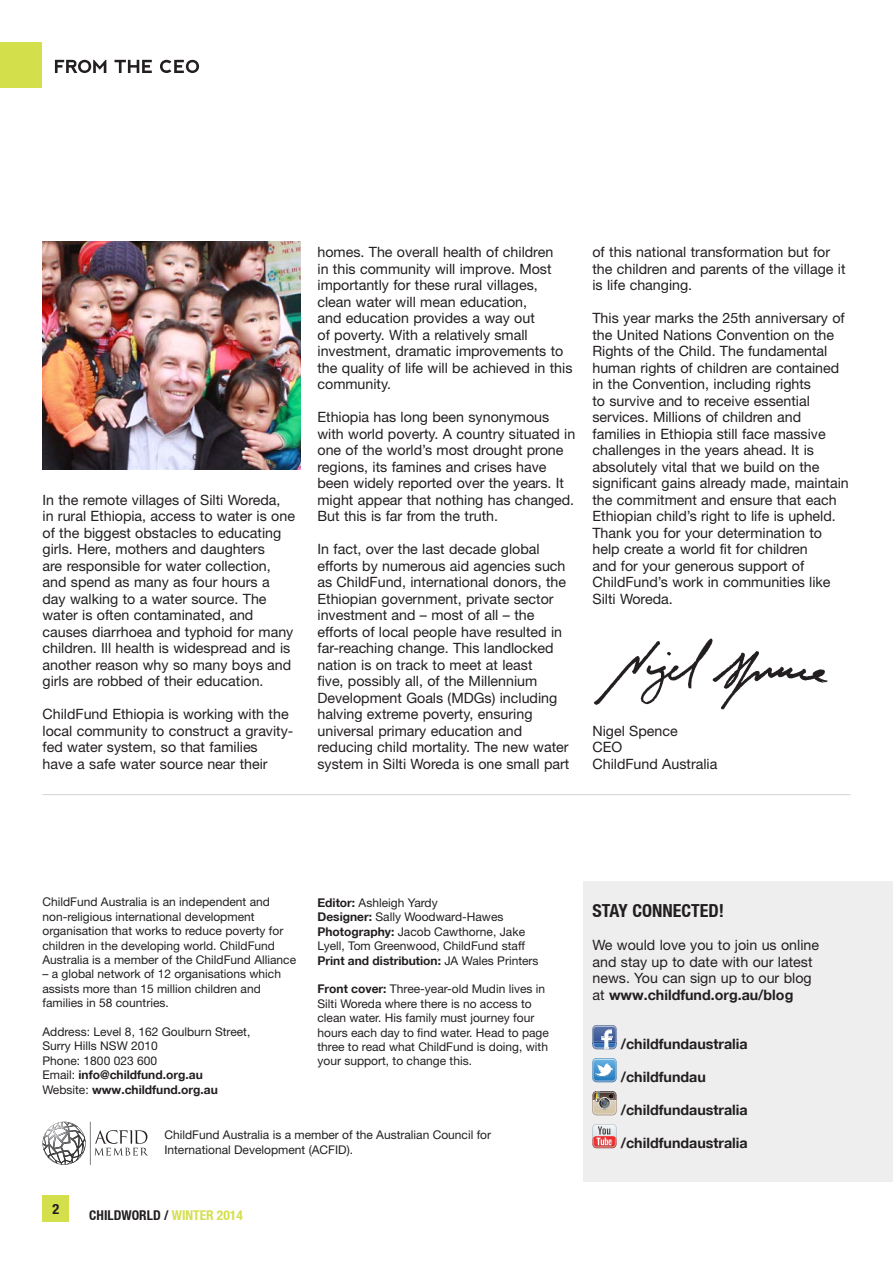
<style>
.page{position:relative;width:893px;height:1263px;background:#fff}
.page>*{position:absolute;margin:0;border:0;box-sizing:border-box;transform-origin:0 0}
.body_copy_white{font:700 condensed 18px "Helvetica Neue";color:#231f20}
.body_copy_black{font:14.25px/16.5px "Helvetica Neue";color:#231f20}
.body_copy_black-2{font:700 14.25px "Helvetica Neue";color:#231f20}
.body_copy_black-3{font:700 condensed 14.25px "Helvetica Neue";color:#231f20}
.t1{font:700 condensed 13.5px "Helvetica Neue";color:#231f20}
.t2{font:12px/14.4px "Helvetica Neue";color:#231f20}
.t3{font:700 12px "Helvetica Neue";color:#231f20}
.s1{font-weight:700}
.s2{font-weight:400}
.s3{color:#d4df4c}
</style>
<div class="page">
<div style="left:43px;top:1195px;width:26px;height:26px;background:#d4df4c"></div>
<div style="left:584px;top:882px;width:309px;height:300px;background:#eeeeef"></div>
<hr style="left:90px;top:1122px;width:1px;height:43px;background:#808285">
<svg style="left:95px;top:1130px;width:53px;height:25px"></svg>
<svg style="left:43px;top:1122px;width:43px;height:43px"></svg>
<img style="left:593px;top:638px;width:235px;height:72px">
<img style="left:43px;top:242px;width:257px;height:227px">
<hr style="left:43px;top:794px;width:807px;height:1px;background:#d1d2d4">
<svg style="left:592px;top:1025px;width:25px;height:24px"></svg>
<img style="left:593px;top:1026px;width:23px;height:4px">
<svg style="left:592px;top:1058px;width:24px;height:24px"></svg>
<svg style="left:592px;top:1091px;width:24px;height:24px"></svg>
<svg style="left:592px;top:1124px;width:24px;height:24px"></svg>
<svg style="left:55px;top:60px;width:144px;height:13px"></svg>
<div style="left:0;top:42px;width:41px;height:46px;background:#d4df4c"></div>
<p class="body_copy_black" style="left:43px;top:491px;width:254px">In the remote villages of Silti Woreda, in rural Ethiopia, access to water is one of the biggest obstacles to educating girls. Here, mothers and daughters<br>are responsible for water collection, and spend as many as four hours a day walking to a water source. The water is often contaminated, and causes diarrhoea and typhoid for many children. Ill health is widespread and is another reason why so many boys and girls are robbed of their education.</p>
<p class="body_copy_black" style="left:43px;top:706px;width:252px">ChildFund Ethiopia is working with the local community to construct a gravity&shy;fed water system, so that families<br>have a safe water source near their</p>
<p class="body_copy_black" style="left:317px;top:244px;width:256px">homes. The overall health of children<br>in this community will improve. Most importantly for these rural villages, clean water will mean education,<br>and education provides a way out<br>of poverty. With a relatively small investment, dramatic improvements to the quality of life will be achieved in this community.</p>
<p class="body_copy_black" style="left:317px;top:409px;width:259px">Ethiopia has long been synonymous with world poverty. A country situated in one of the world’s most drought prone regions, its famines and crises have been widely reported over the years. It might appear that nothing has changed.<br>But this is far from the truth.</p>
<p class="body_copy_black" style="left:317px;top:541px;width:253px">In fact, over the last decade global efforts by numerous aid agencies such as ChildFund, international donors, the Ethiopian government, private sector investment and – most of all – the efforts of local people have resulted in far-reaching change. This landlocked nation is on track to meet at least<br>five, possibly all, of the Millennium Development Goals (MDGs) including halving extreme poverty, ensuring universal primary education and reducing child mortality. The new water system in Silti Woreda is one small part</p>
<p class="body_copy_black" style="left:592px;top:244px;width:255px">of this national transformation but for the children and parents of the village it is life changing.</p>
<p class="body_copy_black" style="left:592px;top:310px;width:258px">This year marks the 25th anniversary of the United Nations Convention on the Rights of the Child. The fundamental human rights of children are contained in the Convention, including rights<br>to survive and to receive essential services. Millions of children and families in Ethiopia still face massive challenges in the years ahead. It is absolutely vital that we build on the significant gains already made, maintain the commitment and ensure that each Ethiopian child’s right to life is upheld.<br>Thank you for your determination to help create a world fit for children<br>and for your generous support of ChildFund’s work in communities like Silti Woreda.</p>
<p class="body_copy_black" style="left:592px;top:722px;width:126px">Nigel Spence<br>CEO<br>ChildFund Australia</p>
<p class="t2" style="left:43px;top:895px;width:255px">ChildFund Australia is an independent and non-religious international development organisation that works to reduce poverty for children in the developing world. ChildFund Australia is a member of the ChildFund Alliance</p>
<p class="t2" style="left:43px;top:967px;width:240px">– a global network of 12 organisations which assists more than 15 million children and families in 58 countries.</p>
<p class="t2" style="left:43px;top:1024px;width:209px">Address: Level 8, 162 Goulburn Street,<br>Surry Hills NSW 2010</p>
<p class="t2" style="left:43px;top:1053px;width:162px">Phone: 1800 023 600<br>Email: <span class="s1">info@childfund.org.au</span></p>
<p class="t3" style="left:43px;top:1082px;width:177px"><span class="s2">Website:</span> www.childfund.org.au</p>
<p class="t2" style="left:317px;top:895px;width:223px"><span class="s1">Editor:</span> Ashleigh Yardy<br><span class="s1">Designer:</span> Sally Woodward-Hawes <span class="s1">Photography:</span> Jacob Cawthorne, Jake Lyell, Tom Greenwood, ChildFund staff <span class="s1">Print and distribution:</span> JA Wales Printers</p>
<p class="t2" style="left:317px;top:982px;width:233px"><span class="s1">Front cover:</span> Three-year-old Mudin lives in Silti Woreda where there is no access to clean water. His family must journey four hours each day to find water. Head to page three to read what ChildFund is doing, with your support, to change this.</p>
<p class="body_copy_black-3" style="left:52px;top:1200px;width:8px">2</p>
<p class="t2" style="left:164px;top:1127px;width:328px">ChildFund Australia is a member of the Australian Council for<br>International Development (ACFID).</p>
<p class="t1" style="left:89px;top:1207px;width:155px">CHILDWORLD / <span class="s3">WINTER 2014</span></p>
<p class="body_copy_white" style="left:592px;top:900px;width:133px">STAY CONNECTED!</p>
<p class="body_copy_black" style="left:592px;top:937px;width:228px">We would love you to join us online and stay up to date with our latest news. You can sign up to our blog at <span class="s1">www.childfund.org.au/blog</span></p>
<p class="body_copy_black-2" style="left:621px;top:1035px;width:128px">/childfundaustralia</p>
<p class="body_copy_black-2" style="left:621px;top:1068px;width:86px">/childfundau</p>
<p class="body_copy_black-2" style="left:621px;top:1101px;width:128px">/childfundaustralia</p>
<p class="body_copy_black-2" style="left:621px;top:1134px;width:128px">/childfundaustralia</p>
</div>
